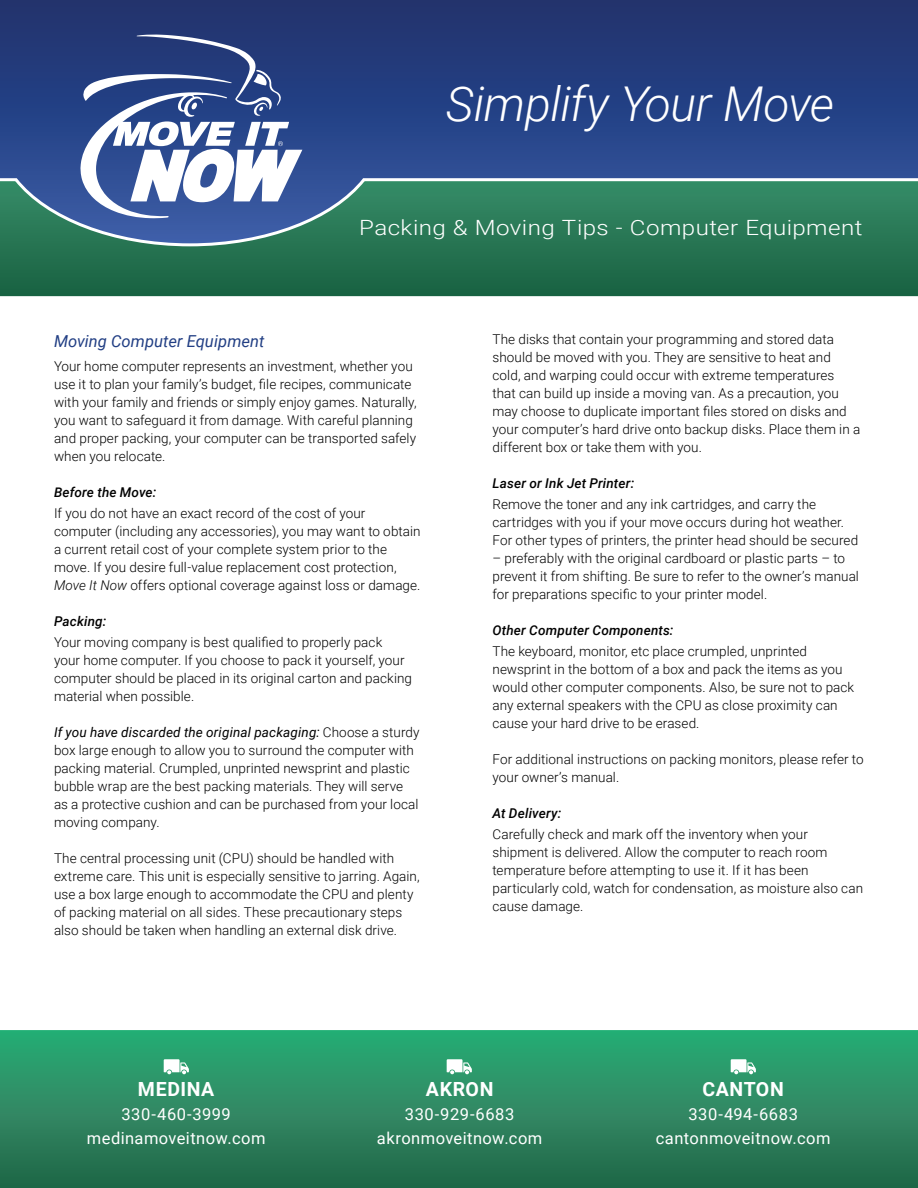
<style>
.page{position:relative;width:918px;height:1188px;background:#fff}
.page>*{position:absolute;margin:0;border:0;box-sizing:border-box;transform-origin:0 0}
.t1{font:italic 300 48px "Roboto";letter-spacing:-.01em;color:#fff}
.t2{font:300 21px "Roboto";letter-spacing:.02em;color:#fff;scale:1.15 1}
.t3{font:700 19.5px "Roboto";letter-spacing:.03em;color:#fff}
.t4{font:16.5px/24px "Roboto";letter-spacing:.03em;color:#fff;text-align:center}
.t5{font:italic 16.5px "Roboto";letter-spacing:.005em;color:#223f84}
.t6{font:300 13.5px/18px "Roboto";letter-spacing:.005em;color:#000}
.t7{font:italic 500 13.5px "Roboto";letter-spacing:.015em;color:#000}
.s1{font-style:italic}
.s2{font-weight:400;font-style:italic}
</style>
<div class="page">
<div style="left:0;top:248px;width:918px;height:49px;background:#1f6a49"></div>
<svg style="left:0;top:0;width:918px;height:248px;background:#2b517a"></svg>
<svg style="left:0;top:1030px;width:918px;height:158px;background:#298960"></svg>
<svg style="left:164px;top:1059px;width:25px;height:15px"></svg>
<svg style="left:447px;top:1059px;width:25px;height:15px"></svg>
<svg style="left:731px;top:1059px;width:25px;height:15px"></svg>
<svg style="left:81px;top:35px;width:221px;height:183px"></svg>
<h1 class="t1" style="left:446px;top:71px;width:390px">Simplify Your Move</h1>
<h2 class="t2" style="left:359px;top:213px;width:439px">Packing &amp; Moving Tips - Computer Equipment</h2>
<p class="t5" style="left:54px;top:329px;width:212px">Moving Computer Equipment</p>
<p class="t6" style="left:54px;top:356px;width:364px">Your home computer represents an investment, whether you use it to plan your family’s budget, file recipes, communicate with your family and friends or simply enjoy games. Naturally, you want to safeguard it from damage. With careful planning and proper packing, your computer can be transported safely when you relocate.</p>
<p class="t7" style="left:54px;top:482px;width:104px">Before the Move:</p>
<p class="t6" style="left:54px;top:503px;width:368px">If you do not have an exact record of the cost of your computer (including any accessories), you may want to obtain a current retail cost of your complete system prior to the move. If you desire full-value replacement cost protection, <span class="s1">Move It Now</span> offers optional coverage against loss or damage.</p>
<p class="t7" style="left:54px;top:611px;width:54px">Packing:</p>
<p class="t6" style="left:54px;top:632px;width:360px">Your moving company is best qualified to properly pack<br>your home computer. If you choose to pack it yourself, your computer should be placed in its original carton and packing material when possible.</p>
<p class="t6" style="left:54px;top:722px;width:367px"><span class="s2">If you have discarded the original packaging:</span> Choose a sturdy box large enough to allow you to surround the computer with packing material. Crumpled, unprinted newsprint and plastic bubble wrap are the best packing materials. They will serve as a protective cushion and can be purchased from your local moving company.</p>
<p class="t6" style="left:54px;top:848px;width:367px">The central processing unit (CPU) should be handled with extreme care. This unit is especially sensitive to jarring. Again, use a box large enough to accommodate the CPU and plenty of packing material on all sides. These precautionary steps also should be taken when handling an external disk drive.</p>
<p class="t6" style="left:492px;top:330px;width:369px">The disks that contain your programming and stored data should be moved with you. They are sensitive to heat and cold, and warping could occur with extreme temperatures that can build up inside a moving van. As a precaution, you may choose to duplicate important files stored on disks and your computer’s hard drive onto backup disks. Place them in a different box or take them with you.</p>
<p class="t7" style="left:492px;top:474px;width:143px">Laser or Ink Jet Printer:</p>
<p class="t6" style="left:492px;top:495px;width:367px">Remove the toner and any ink cartridges, and carry the cartridges with you if your move occurs during hot weather.<br>For other types of printers, the printer head should be secured</p>
<p class="t6" style="left:492px;top:549px;width:368px">– preferably with the original cardboard or plastic parts – to prevent it from shifting. Be sure to refer to the owner’s manual for preparations specific to your printer model.</p>
<p class="t7" style="left:492px;top:621px;width:183px">Other Computer Components:</p>
<p class="t6" style="left:492px;top:642px;width:363px">The keyboard, monitor, etc place crumpled, unprinted newsprint in the bottom of a box and pack the items as you would other computer components. Also, be sure not to pack any external speakers with the CPU as close proximity can cause your hard drive to be erased.</p>
<p class="t6" style="left:492px;top:750px;width:373px">For additional instructions on packing monitors, please refer to your owner’s manual.</p>
<p class="t7" style="left:492px;top:804px;width:71px">At Delivery:</p>
<p class="t6" style="left:492px;top:825px;width:372px">Carefully check and mark off the inventory when your shipment is delivered. Allow the computer to reach room temperature before attempting to use it. If it has been particularly cold, watch for condensation, as moisture also can cause damage.</p>
<h3 class="t3" style="left:138px;top:1075px;width:78px">MEDINA</h3>
<p class="t4" style="left:87px;top:1101px;width:180px">330-460-3999 medinamoveitnow.com</p>
<h3 class="t3" style="left:426px;top:1075px;width:69px">AKRON</h3>
<p class="t4" style="left:377px;top:1101px;width:167px">330-929-6683 akronmoveitnow.com</p>
<h3 class="t3" style="left:703px;top:1075px;width:83px">CANTON</h3>
<p class="t4" style="left:656px;top:1101px;width:176px">330-494-6683 cantonmoveitnow.com</p>
</div>
